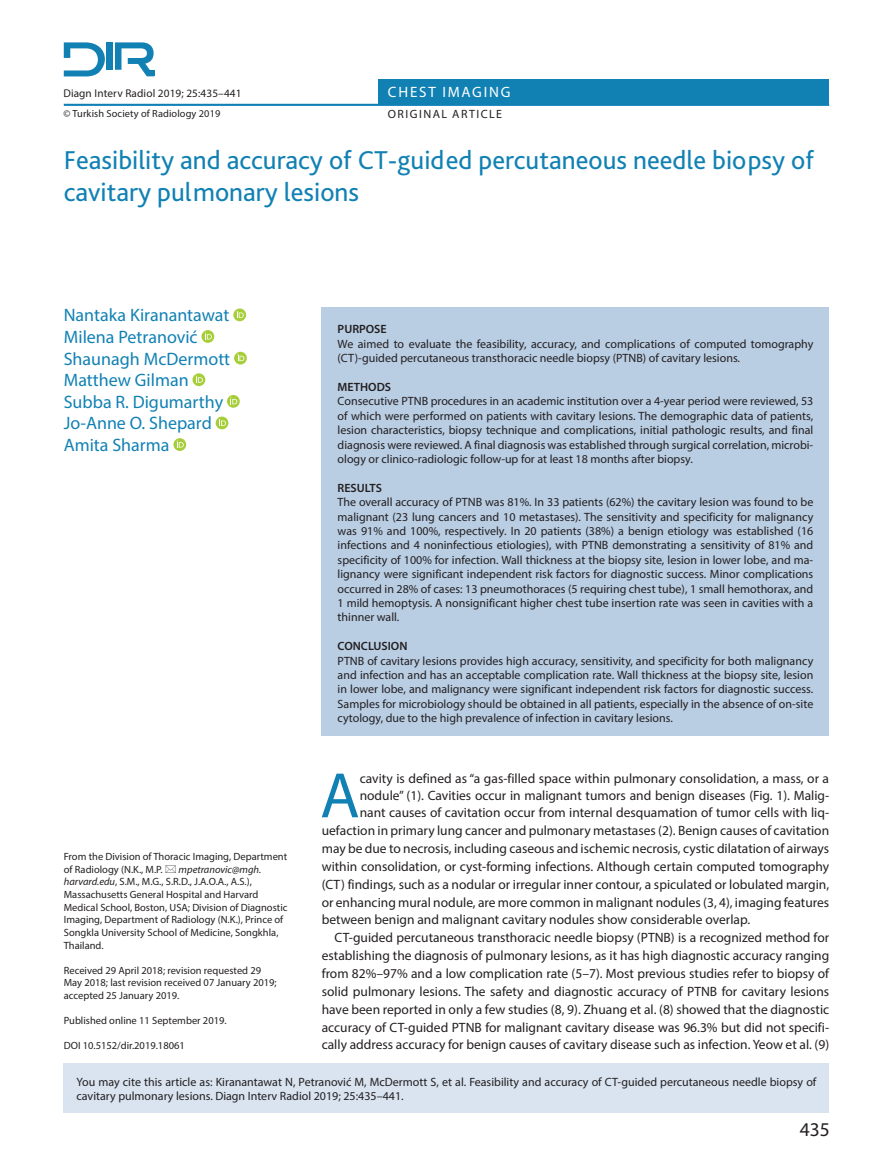
<style>
.page{position:relative;width:893px;height:1170px;background:#fff}
.page>*{position:absolute;margin:0;border:0;box-sizing:border-box;transform-origin:0 0}
.Free_Form{font:64.65px "Myriad Pro";color:#1181b4}
.t1{font:27px/32.4px "Bliss Pro";color:#1181b4}
.t2{font:19.5px "Myriad Pro";color:#231f20}
.t3{font:18px "Myriad Pro";color:#1181b4}
.t4{font:15px "Myriad Pro";letter-spacing:.12em;color:#fff}
.Free_Form-2{font:13.5px/17.9px "Myriad Pro";color:#231f20;text-align:justify}
.t5{font:12px/14.4px "Myriad Pro";color:#231f20;text-align:justify}
.t6{font:600 12px "Myriad Pro";color:#231f20}
.t7{font:12px "Myriad Pro";letter-spacing:.12em;color:#231f20}
.t8{font:11.25px "Myriad Pro";letter-spacing:.01em;color:#231f20}
.t9{font:10.5px/12.6px "Myriad Pro";color:#231f20}
.t10{font:10.35px "Myriad Pro";letter-spacing:.01em;color:#231f20}
.s1{font-style:italic}
</style>
<div class="page">
<svg style="left:233px;top:308px;width:13px;height:13px"></svg>
<svg style="left:237px;top:311px;width:7px;height:7px"></svg>
<svg style="left:201px;top:330px;width:13px;height:13px"></svg>
<svg style="left:205px;top:332px;width:7px;height:7px"></svg>
<svg style="left:234px;top:352px;width:13px;height:12px"></svg>
<svg style="left:237px;top:354px;width:7px;height:7px"></svg>
<div style="left:193px;top:373px;width:12px;height:13px;background:#a6ce39;border-radius:50%"></div>
<svg style="left:196px;top:376px;width:7px;height:7px"></svg>
<svg style="left:227px;top:395px;width:13px;height:12px"></svg>
<svg style="left:230px;top:397px;width:7px;height:7px"></svg>
<div style="left:216px;top:416px;width:12px;height:13px;background:#a6ce39;border-radius:50%"></div>
<svg style="left:219px;top:419px;width:7px;height:7px"></svg>
<svg style="left:173px;top:438px;width:13px;height:13px"></svg>
<svg style="left:177px;top:440px;width:7px;height:7px"></svg>
<div style="left:378px;top:79px;width:451px;height:26px;background:#1181b4"></div>
<hr style="left:64px;top:104px;width:765px;height:2px;background:#1181b4">
<div style="left:147px;top:70px;width:8px;height:6px;background:#1181b4"></div>
<div style="left:106px;top:42px;width:7px;height:28px;background:#1181b4"></div>
<svg style="left:64px;top:42px;width:41px;height:34px"></svg>
<svg style="left:115px;top:42px;width:39px;height:34px"></svg>
<div style="left:64px;top:1063px;width:765px;height:50px;background:#d9e4f0"></div>
<div style="left:322px;top:308px;width:507px;height:428px;background:#b9cde3"></div>
<p class="t8" style="left:63px;top:86px;width:180px">Diagn Interv Radiol 2019; 25:435–441</p>
<p class="t10" style="left:63px;top:107px;width:159px">© Turkish Society of Radiology 2019</p>
<p class="t4" style="left:388px;top:83px;width:124px">CHEST IMAGING</p>
<p class="t7" style="left:388px;top:107px;width:116px">ORIGINAL ARTICLE</p>
<p class="t1" style="left:64px;top:143px;width:752px">Feasibility and accuracy of CT-guided percutaneous needle biopsy of cavitary pulmonary lesions</p>
<p class="t3" style="left:64px;top:304px;width:167px">Nantaka Kiranantawat</p>
<p class="t3" style="left:64px;top:326px;width:135px">Milena Petranović</p>
<p class="t3" style="left:64px;top:347px;width:168px">Shaunagh McDermott</p>
<p class="t3" style="left:64px;top:369px;width:126px">Matthew Gilman</p>
<p class="t3" style="left:64px;top:390px;width:161px">Subba R. Digumarthy</p>
<p class="t3" style="left:64px;top:412px;width:150px">Jo-Anne O. Shepard</p>
<p class="t3" style="left:64px;top:434px;width:107px">Amita Sharma</p>
<p class="t9" style="left:64px;top:850px;width:225px">From the Division of Thoracic Imaging, Department of Radiology (N.K., M.P.</p>
<p class="t9" style="left:64px;top:862px;width:225px;text-indent:115px"><span class="s1">mpetranovic@mgh. harvard.edu</span>, S.M., M.G., S.R.D., J.A.O.A., A.S.), Massachusetts General Hospital and Harvard Medical School, Boston, USA; Division of Diagnostic Imaging, Department of Radiology (N.K.), Prince of Songkla University School of Medicine, Songkhla, Thailand.</p>
<p class="t9" style="left:64px;top:963px;width:215px">Received 29 April 2018; revision requested 29<br>May 2018; last revision received 07 January 2019; accepted 25 January 2019.</p>
<p class="t9" style="left:64px;top:1014px;width:164px">Published online 11 September 2019.</p>
<p class="t9" style="left:64px;top:1039px;width:123px">DOI 10.5152/dir.2019.18061</p>
<p class="t6" style="left:338px;top:321px;width:51px">PURPOSE</p>
<p class="t5" style="left:338px;top:336px;width:477px">We aimed to evaluate the feasibility, accuracy, and complications of computed tomography (CT)-guided percutaneous transthoracic needle biopsy (PTNB) of cavitary lesions.</p>
<p class="t6" style="left:338px;top:379px;width:55px">METHODS</p>
<p class="t5" style="left:338px;top:394px;width:477px">Consecutive PTNB procedures in an academic institution over a 4-year period were reviewed, 53 of which were performed on patients with cavitary lesions. The demographic data of patients, lesion characteristics, biopsy technique and complications, initial pathologic results, and final diagnosis were reviewed. A final diagnosis was established through surgical correlation, microbi&shy;ology or clinico-radiologic follow-up for at least 18 months after biopsy.</p>
<p class="t6" style="left:338px;top:480px;width:46px">RESULTS</p>
<p class="t5" style="left:338px;top:494px;width:477px">The overall accuracy of PTNB was 81%. In 33 patients (62%) the cavitary lesion was found to be malignant (23 lung cancers and 10 metastases). The sensitivity and specificity for malignancy was 91% and 100%, respectively. In 20 patients (38%) a benign etiology was established (16 infections and 4 noninfectious etiologies), with PTNB demonstrating a sensitivity of 81% and specificity of 100% for infection. Wall thickness at the biopsy site, lesion in lower lobe, and ma&shy;lignancy were significant independent risk factors for diagnostic success. Minor complications occurred in 28% of cases: 13 pneumothoraces (5 requiring chest tube), 1 small hemothorax, and 1 mild hemoptysis. A nonsignificant higher chest tube insertion rate was seen in cavities with a thinner wall.</p>
<p class="t6" style="left:338px;top:638px;width:71px">CONCLUSION</p>
<p class="t5" style="left:338px;top:653px;width:477px">PTNB of cavitary lesions provides high accuracy, sensitivity, and specificity for both malignancy and infection and has an acceptable complication rate. Wall thickness at the biopsy site, lesion in lower lobe, and malignancy were significant independent risk factors for diagnostic success.<br>Samples for microbiology should be obtained in all patients, especially in the absence of on-site cytology, due to the high prevalence of infection in cavitary lesions.</p>
<p class="Free_Form" style="left:320px;top:755px;width:41px">A</p>
<p class="Free_Form-2" style="left:360px;top:769px;width:471px">cavity is defined as “a gas-filled space within pulmonary consolidation, a mass, or a</p>
<p class="Free_Form-2" style="left:360px;top:786px;width:471px">nodule” (1). Cavities occur in malignant tumors and benign diseases (Fig. 1). Malig-</p>
<p class="Free_Form-2" style="left:360px;top:803px;width:471px">nant causes of cavitation occur from internal desquamation of tumor cells with liq-</p>
<p class="Free_Form-2" style="left:322px;top:821px;width:509px">uefaction in primary lung cancer and pulmonary metastases (2). Benign causes of cavitation</p>
<p class="Free_Form-2" style="left:322px;top:839px;width:509px">may be due to necrosis, including caseous and ischemic necrosis, cystic dilatation of airways</p>
<p class="Free_Form-2" style="left:322px;top:857px;width:509px">within consolidation, or cyst-forming infections. Although certain computed tomography</p>
<p class="Free_Form-2" style="left:322px;top:874px;width:509px">(CT) findings, such as a nodular or irregular inner contour, a spiculated or lobulated margin,</p>
<p class="Free_Form-2" style="left:322px;top:892px;width:509px">or enhancing mural nodule, are more common in malignant nodules (3, 4), imaging features</p>
<p class="Free_Form-2" style="left:322px;top:910px;width:430px">between benign and malignant cavitary nodules show considerable overlap.</p>
<p class="Free_Form-2" style="left:322px;top:928px;width:509px;text-indent:13px">CT-guided percutaneous transthoracic needle biopsy (PTNB) is a recognized method for establishing the diagnosis of pulmonary lesions, as it has high diagnostic accuracy ranging from 82%–97% and a low complication rate (5–7). Most previous studies refer to biopsy of solid pulmonary lesions. The safety and diagnostic accuracy of PTNB for cavitary lesions have been reported in only a few studies (8, 9). Zhuang et al. (8) showed that the diagnostic accuracy of CT-guided PTNB for malignant cavitary disease was 96.3% but did not specifi&shy;cally address accuracy for benign causes of cavitary disease such as infection. Yeow et al. (9)</p>
<p class="t5" style="left:77px;top:1074px;width:741px">You may cite this article as: Kiranantawat N, Petranović M, McDermott S, et al. Feasibility and accuracy of CT-guided percutaneous needle biopsy of cavitary pulmonary lesions. Diagn Interv Radiol 2019; 25:435–441.</p>
<p class="t2" style="left:800px;top:1116px;width:32px">435</p>
</div>
